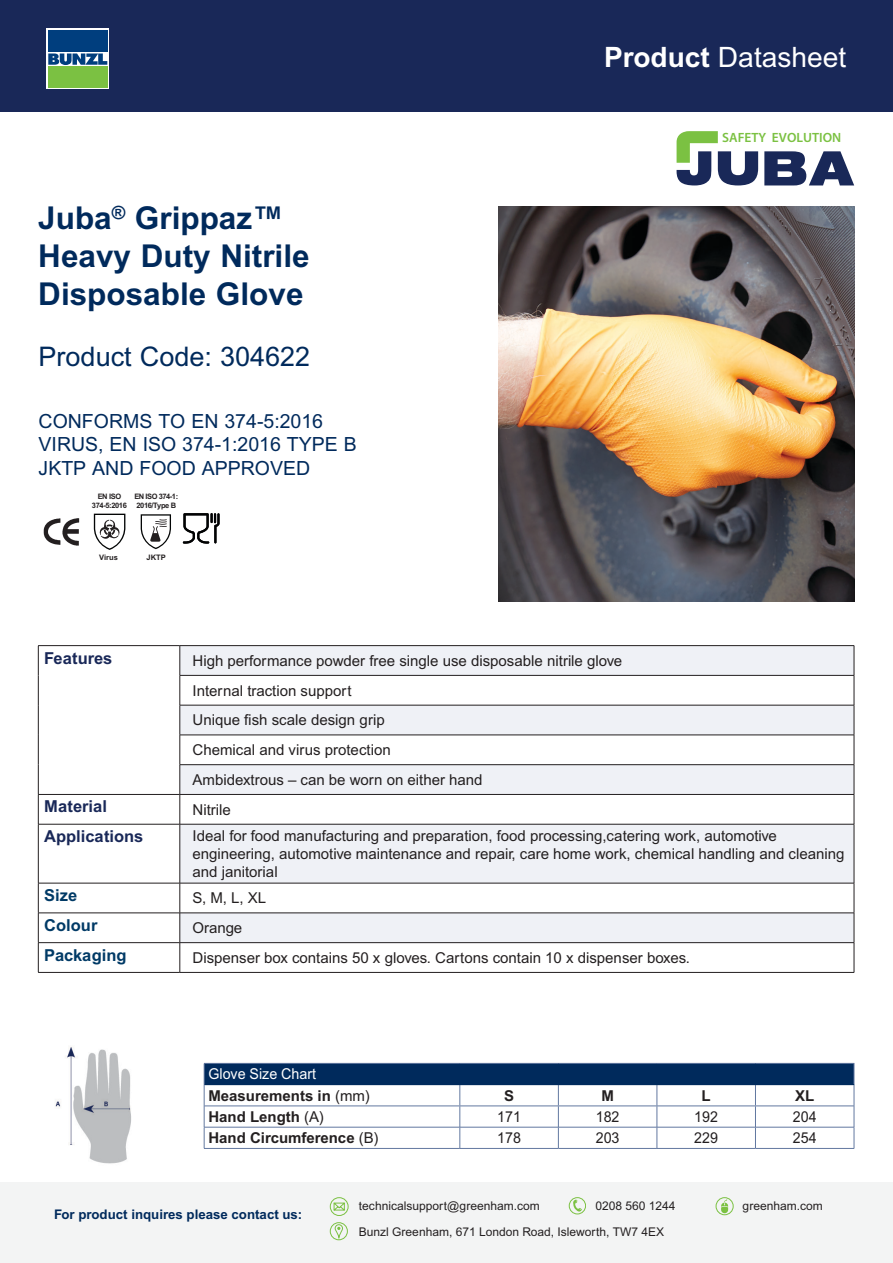
<style>
.page{position:relative;width:893px;height:1263px;background:#fff}
.page>*{position:absolute;margin:0;border:0;box-sizing:border-box;transform-origin:0 0}
.Product_Name{font:700 31.5px/37.8px "Arial MT Pro";color:#002a5c}
.t1{font:28.05px "Arial MT Pro";color:#fff}
.Product_Name-2{font:27px "Arial MT Pro";color:#002a5c}
.Product_Name-3{font:19.5px/23.4px "Arial MT Pro";color:#002a5c}
.t2{font:700 16.5px "Arial MT Pro";color:#192858}
.t3{font:700 16.5px "Arial MT Pro";color:#003a66}
.t4{font:15px/18px "Arial MT Pro";color:#231f20}
.Product_Name-4{font:700 15px "Arial MT Pro";color:#231f20}
.t5{font:15px "Arial MT Pro";color:#231f20;scale:.95 1}
.t6{font:15px "Arial MT Pro";color:#fff;scale:.95 1}
.t7{font:600 13.5px "Myriad Pro";color:#7bc142}
.t8{font:700 13.35px "Arial MT Pro";color:#002a5c}
.t9{font:12px/25.7px "Arial MT Pro";color:#231f20}
.t10{font:700 7.5px/9px "Arial MT Pro";letter-spacing:-.05em;color:#231f20;text-align:center}
.t11{font:700 6.6px/7.9px "Arial MT Pro";color:#231f20;text-align:center}
.t12{font:700 6.3px/7.6px "Arial MT Pro";color:#231f20}
.s1{font-weight:700}
.s2{font-weight:400}
</style>
<div class="page">
<div style="left:0;top:0;width:893px;height:111px;background:#192858"></div>
<svg style="left:47px;top:29px;width:62px;height:60px"></svg>
<div style="left:48px;top:30px;width:59px;height:21px;background:#003e7e"></div>
<div style="left:48px;top:67px;width:59px;height:21px;background:#7bc142"></div>
<svg style="left:48px;top:54px;width:59px;height:11px"></svg>
<div style="left:0;top:1182px;width:893px;height:80px;background:#f3f4f4"></div>
<div style="left:330px;top:1197px;width:18px;height:19px;border:1px solid #7bc142;border-radius:50%"></div>
<svg style="left:333px;top:1202px;width:12px;height:8px"></svg>
<div style="left:330px;top:1222px;width:18px;height:18px;border:1px solid #7bc142;border-radius:50%"></div>
<svg style="left:335px;top:1224px;width:8px;height:16px"></svg>
<div style="left:716px;top:1197px;width:17px;height:18px;border:1px solid #7bc142;border-radius:50%"></div>
<svg style="left:721px;top:1199px;width:7px;height:14px"></svg>
<div style="left:569px;top:1197px;width:17px;height:17px;border:1px solid #7bc142;border-radius:50%"></div>
<svg style="left:573px;top:1200px;width:9px;height:11px"></svg>
<img style="left:55px;top:1047px;width:76px;height:117px">
<div style="left:204px;top:1063px;width:650px;height:22px;background:#002a5c"></div>
<hr style="left:204px;top:1105px;width:256px;height:1px;background:#6278a0">
<hr style="left:460px;top:1105px;width:98px;height:1px;background:#6278a0">
<hr style="left:558px;top:1105px;width:99px;height:1px;background:#6278a0">
<hr style="left:657px;top:1105px;width:98px;height:1px;background:#6278a0">
<hr style="left:755px;top:1105px;width:99px;height:1px;background:#6278a0">
<svg style="left:459px;top:1085px;width:1px;height:63px"></svg>
<svg style="left:558px;top:1085px;width:1px;height:63px"></svg>
<svg style="left:657px;top:1085px;width:1px;height:63px"></svg>
<svg style="left:755px;top:1085px;width:1px;height:63px"></svg>
<hr style="left:204px;top:1063px;width:256px;height:1px;background:#6278a0">
<hr style="left:460px;top:1063px;width:98px;height:1px;background:#6278a0">
<hr style="left:558px;top:1063px;width:99px;height:1px;background:#6278a0">
<hr style="left:657px;top:1063px;width:98px;height:1px;background:#6278a0">
<hr style="left:755px;top:1063px;width:99px;height:1px;background:#6278a0">
<hr style="left:204px;top:1127px;width:256px;height:1px;background:#6278a0">
<svg style="left:204px;top:1064px;width:1px;height:84px"></svg>
<hr style="left:460px;top:1127px;width:98px;height:1px;background:#6278a0">
<hr style="left:558px;top:1127px;width:99px;height:1px;background:#6278a0">
<hr style="left:657px;top:1127px;width:98px;height:1px;background:#6278a0">
<hr style="left:755px;top:1127px;width:99px;height:1px;background:#6278a0">
<svg style="left:854px;top:1063px;width:1px;height:85px"></svg>
<hr style="left:204px;top:1148px;width:256px;height:1px;background:#6278a0">
<hr style="left:460px;top:1148px;width:98px;height:1px;background:#6278a0">
<hr style="left:558px;top:1148px;width:99px;height:1px;background:#6278a0">
<hr style="left:657px;top:1148px;width:98px;height:1px;background:#6278a0">
<hr style="left:755px;top:1148px;width:99px;height:1px;background:#6278a0">
<svg style="left:181px;top:646px;width:673px;height:296px;fill:#eff1f6"></svg>
<hr style="left:38px;top:645px;width:142px;height:1px;background:#231f20">
<svg style="left:38px;top:646px;width:1px;height:29px"></svg>
<hr style="left:180px;top:645px;width:674px;height:1px;background:#231f20">
<svg style="left:180px;top:646px;width:1px;height:29px"></svg>
<svg style="left:854px;top:646px;width:1px;height:29px"></svg>
<hr style="left:38px;top:675px;width:1px;height:30px;background:#231f20">
<hr style="left:180px;top:675px;width:674px;height:1px;background:#231f20">
<hr style="left:180px;top:675px;width:1px;height:30px;background:#231f20">
<hr style="left:854px;top:675px;width:1px;height:30px;background:#231f20">
<hr style="left:38px;top:705px;width:1px;height:30px;background:#231f20">
<hr style="left:180px;top:705px;width:674px;height:1px;background:#231f20">
<hr style="left:180px;top:705px;width:1px;height:30px;background:#231f20">
<hr style="left:854px;top:705px;width:1px;height:30px;background:#231f20">
<hr style="left:38px;top:735px;width:1px;height:30px;background:#231f20">
<hr style="left:180px;top:735px;width:674px;height:1px;background:#231f20">
<hr style="left:180px;top:764px;width:674px;height:1px;background:#231f20">
<hr style="left:38px;top:794px;width:142px;height:1px;background:#231f20">
<svg style="left:38px;top:765px;width:1px;height:59px"></svg>
<hr style="left:180px;top:794px;width:674px;height:1px;background:#231f20">
<svg style="left:180px;top:735px;width:1px;height:89px"></svg>
<svg style="left:854px;top:735px;width:1px;height:89px"></svg>
<hr style="left:38px;top:824px;width:142px;height:1px;background:#231f20">
<hr style="left:38px;top:824px;width:1px;height:59px;background:#231f20">
<hr style="left:180px;top:824px;width:674px;height:1px;background:#231f20">
<hr style="left:180px;top:824px;width:1px;height:59px;background:#231f20">
<hr style="left:854px;top:824px;width:1px;height:59px;background:#231f20">
<hr style="left:38px;top:883px;width:142px;height:1px;background:#231f20">
<hr style="left:38px;top:883px;width:1px;height:30px;background:#231f20">
<hr style="left:180px;top:883px;width:674px;height:1px;background:#231f20">
<hr style="left:180px;top:883px;width:1px;height:30px;background:#231f20">
<hr style="left:854px;top:883px;width:1px;height:30px;background:#231f20">
<hr style="left:38px;top:913px;width:142px;height:1px;background:#231f20">
<hr style="left:180px;top:913px;width:674px;height:1px;background:#231f20">
<hr style="left:38px;top:942px;width:142px;height:1px;background:#231f20">
<svg style="left:38px;top:913px;width:1px;height:59px"></svg>
<hr style="left:180px;top:942px;width:674px;height:1px;background:#231f20">
<svg style="left:180px;top:913px;width:1px;height:59px"></svg>
<svg style="left:854px;top:913px;width:1px;height:59px"></svg>
<hr style="left:38px;top:972px;width:142px;height:1px;background:#231f20">
<hr style="left:180px;top:972px;width:674px;height:1px;background:#231f20">
<img style="left:43px;top:518px;width:37px;height:28px">
<img style="left:499px;top:206px;width:355px;height:396px">
<svg style="left:764px;top:151px;width:90px;height:34px"></svg>
<svg style="left:677px;top:131px;width:81px;height:54px"></svg>
<svg style="left:94px;top:514px;width:31px;height:36px"></svg>
<svg style="left:141px;top:514px;width:30px;height:35px"></svg>
<svg style="left:183px;top:513px;width:37px;height:31px"></svg>
<h2 class="t1" style="left:604px;top:41px;width:244px"><span class="s1">Product</span> Datasheet</h2>
<p class="Product_Name" style="left:38px;top:200px;width:273px">Juba<sup>®</sup> Grippaz™<br>Heavy Duty Nitrile<br>Disposable Glove</p>
<p class="Product_Name-2" style="left:39px;top:341px;width:273px">Product Code: 304622</p>
<p class="Product_Name-3" style="left:39px;top:410px;width:320px">CONFORMS TO EN 374-5:2016<br>VIRUS, EN ISO 374-1:2016 TYPE B<br>JKTP AND FOOD APPROVED</p>
<p class="t10" style="left:92px;top:492px;width:36px">EN ISO<br>374-5:2016</p>
<p class="t10" style="left:134px;top:492px;width:45px;text-align:left">EN ISO 374-1:<br>2016/Type B</p>
<p class="t11" style="left:89px;top:497px;width:43px">EN ISO374-5:<br>2016</p>
<p class="t12" style="left:136px;top:499px;width:41px">EN ISO374-1:<br>2016/TYPE B</p>
<p class="t10" style="left:99px;top:553px;width:20px">Virus</p>
<p class="t10" style="left:147px;top:553px;width:21px">JKTP</p>
<p class="t7" style="left:722px;top:129px;width:121px">SAFETY EVOLUTION</p>
<p class="t2" style="left:44px;top:648px;width:70px">Features</p>
<p class="t4" style="left:193px;top:652px;width:431px">High performance powder free single use disposable nitrile glove</p>
<p class="t4" style="left:193px;top:682px;width:160px">Internal traction support</p>
<p class="t4" style="left:193px;top:712px;width:194px">Unique fish scale design grip</p>
<p class="t4" style="left:193px;top:742px;width:200px">Chemical and virus protection</p>
<p class="t4" style="left:193px;top:771px;width:291px">Ambidextrous – can be worn on either hand</p>
<p class="t2" style="left:44px;top:797px;width:64px">Material</p>
<p class="t4" style="left:193px;top:801px;width:40px">Nitrile</p>
<p class="t2" style="left:44px;top:827px;width:101px">Applications</p>
<p class="t4" style="left:193px;top:827px;width:653px">Ideal for food manufacturing and preparation, food processing,catering work, automotive engineering, automotive maintenance and repair, care home work, chemical handling and cleaning and janitorial</p>
<p class="t3" style="left:44px;top:885px;width:34px">Size</p>
<p class="t4" style="left:193px;top:890px;width:75px">S, M, L, XL</p>
<p class="t3" style="left:44px;top:915px;width:55px">Colour</p>
<p class="t4" style="left:193px;top:920px;width:51px">Orange</p>
<p class="t3" style="left:44px;top:945px;width:84px">Packaging</p>
<p class="t4" style="left:193px;top:949px;width:499px">Dispenser box contains 50 x gloves. Cartons contain 10 x dispenser boxes.</p>
<p class="t6" style="left:208px;top:1065px;width:115px">Glove Size Chart</p>
<p class="Product_Name-4" style="left:208px;top:1087px;width:163px">Measurements in <span class="s2">(mm)</span></p>
<p class="Product_Name-4" style="left:504px;top:1087px;width:12px">S</p>
<p class="Product_Name-4" style="left:601px;top:1087px;width:14px">M</p>
<p class="Product_Name-4" style="left:702px;top:1087px;width:11px">L</p>
<p class="Product_Name-4" style="left:795px;top:1087px;width:21px">XL</p>
<p class="Product_Name-4" style="left:208px;top:1108px;width:117px">Hand Length <span class="s2">(A)</span></p>
<p class="t5" style="left:497px;top:1108px;width:27px">171</p>
<p class="t5" style="left:596px;top:1108px;width:27px">182</p>
<p class="t5" style="left:694px;top:1108px;width:27px">192</p>
<p class="t5" style="left:793px;top:1108px;width:27px">204</p>
<p class="Product_Name-4" style="left:208px;top:1129px;width:172px">Hand Circumference <span class="s2">(B)</span></p>
<p class="t5" style="left:497px;top:1129px;width:27px">178</p>
<p class="t5" style="left:596px;top:1129px;width:27px">203</p>
<p class="t5" style="left:694px;top:1129px;width:27px">229</p>
<p class="t5" style="left:793px;top:1129px;width:27px">254</p>
<p class="t8" style="left:54px;top:1206px;width:250px">For product inquires please contact us:</p>
<p class="t9" style="left:359px;top:1193px;width:307px">technicalsupport@greenham.com<br>Bunzl Greenham, 671 London Road, Isleworth, TW7 4EX</p>
<p class="t9" style="left:743px;top:1193px;width:82px">greenham.com</p>
<p class="t9" style="left:595px;top:1193px;width:82px">0208 560 1244</p>
</div>
